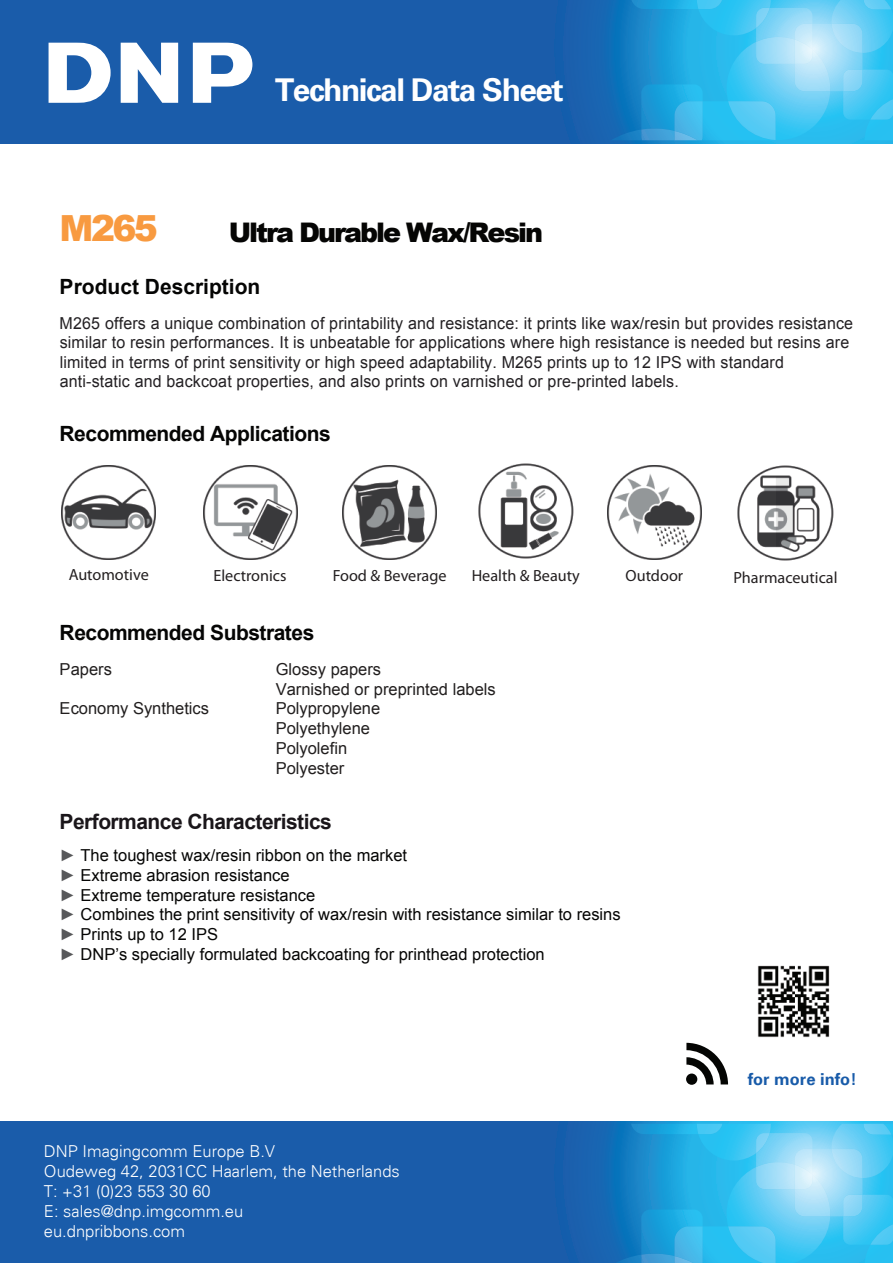
<style>
.page{position:relative;width:893px;height:1263px;background:#fff}
.page>*{position:absolute;margin:0;border:0;box-sizing:border-box;transform-origin:0 0}
.t1{font:900 36px "Arial";color:#f89a40}
.t2{font:700 31.5px "Univers";letter-spacing:-.045em;color:#fff}
.t3{font:900 27px "Arial";letter-spacing:-.075em;color:#050504}
.t4{font:700 21px "Arial";letter-spacing:-.025em;color:#050504}
.t5{font:700 21px "Arial";letter-spacing:-.025em;color:#1a161a}
.t6{font:700 21px "Arial";color:#050504}
.t7{font:16.5px/19.2px "Arial";letter-spacing:.01em;color:#232023}
.t8{font:16.5px/19.8px "Arial";color:#050504}
.t9{font:300 16.5px/19.8px "Univers";color:#fff}
.t10{font:16.5px/19.8px "Arial";color:#211e1e}
.t11{font:700 16.5px "Univers";color:#185ba9}
.t12{font:16.2px "Myriad Pro";color:#231f20}
.s1{color:#57585a}
</style>
<div class="page">
<div style="left:0;top:0;width:893px;height:144px;background:#1a5caa"></div>
<svg style="left:611px;top:0;width:282px;height:140px;background:#48bae9"></svg>
<svg style="left:49px;top:43px;width:62px;height:60px"></svg>
<svg style="left:121px;top:43px;width:57px;height:60px"></svg>
<svg style="left:193px;top:43px;width:59px;height:60px"></svg>
<div style="left:0;top:1121px;width:893px;height:142px;background:#1a5caa"></div>
<svg style="left:615px;top:1124px;width:278px;height:139px;background:#49bbea"></svg>
<img style="left:757px;top:965px;width:73px;height:73px">
<svg style="left:686px;top:1043px;width:42px;height:41px"></svg>
<img style="left:62px;top:466px;width:94px;height:94px">
<img style="left:203px;top:466px;width:94px;height:94px">
<img style="left:343px;top:466px;width:94px;height:94px">
<img style="left:478px;top:463px;width:96px;height:96px">
<img style="left:607px;top:466px;width:94px;height:94px">
<img style="left:737px;top:465px;width:97px;height:96px">
<h2 class="t2" style="left:275px;top:71px;width:290px">Technical Data Sheet</h2>
<h1 class="t1" style="left:60px;top:202px;width:100px">M265</h1>
<h3 class="t3" style="left:229px;top:213px;width:316px">Ultra Durable Wax/Resin</h3>
<p class="t6" style="left:60px;top:272px;width:202px">Product Description</p>
<p class="t7" style="left:60px;top:314px;width:795px">M265 offers a unique combination of printability and resistance: it prints like wax/resin but provides resistance similar to resin performances. It is unbeatable for applications where high resistance is needed but resins are limited in terms of print sensitivity or high speed adaptability. M265 prints up to 12 IPS with standard anti-static and backcoat properties, and also prints on varnished or pre-printed labels.</p>
<p class="t4" style="left:60px;top:420px;width:273px">Recommended Applications</p>
<p class="t12" style="left:69px;top:565px;width:82px">Automotive</p>
<p class="t12" style="left:213px;top:565px;width:75px">Electronics</p>
<p class="t12" style="left:333px;top:565px;width:115px">Food &amp; Beverage</p>
<p class="t12" style="left:472px;top:566px;width:110px">Health &amp; Beauty</p>
<p class="t12" style="left:626px;top:565px;width:59px">Outdoor</p>
<p class="t12" style="left:733px;top:567px;width:106px">Pharmaceutical</p>
<p class="t4" style="left:60px;top:618px;width:256px">Recommended Substrates</p>
<p class="t10" style="left:60px;top:659px;width:54px">Papers</p>
<p class="t10" style="left:276px;top:659px;width:222px">Glossy papers<br>Varnished or preprinted labels</p>
<p class="t10" style="left:60px;top:699px;width:151px">Economy Synthetics</p>
<p class="t10" style="left:276px;top:699px;width:106px">Polypropylene<br>Polyethylene<br>Polyolefin<br>Polyester</p>
<p class="t5" style="left:60px;top:807px;width:274px">Performance Characteristics</p>
<p class="t8" style="left:60px;top:845px;width:563px"><span class="s1">►</span> The toughest wax/resin ribbon on the market<br><span class="s1">►</span> Extreme abrasion resistance<br><span class="s1">►</span> Extreme temperature resistance<br><span class="s1">►</span> Combines the print sensitivity of wax/resin with resistance similar to resins <span class="s1">►</span> Prints up to 12 IPS<br><span class="s1">►</span> DNP’s specially formulated backcoating for printhead protection</p>
<p class="t9" style="left:44px;top:1142px;width:357px">DNP Imagingcomm Europe B.V<br>Oudeweg 42, 2031CC Haarlem, the Netherlands<br>T: +31 (0)23 553 30 60<br>E: sales@dnp.imgcomm.eu<br>eu.dnpribbons.com</p>
<p class="t11" style="left:748px;top:1069px;width:111px">for more info!</p>
</div>
